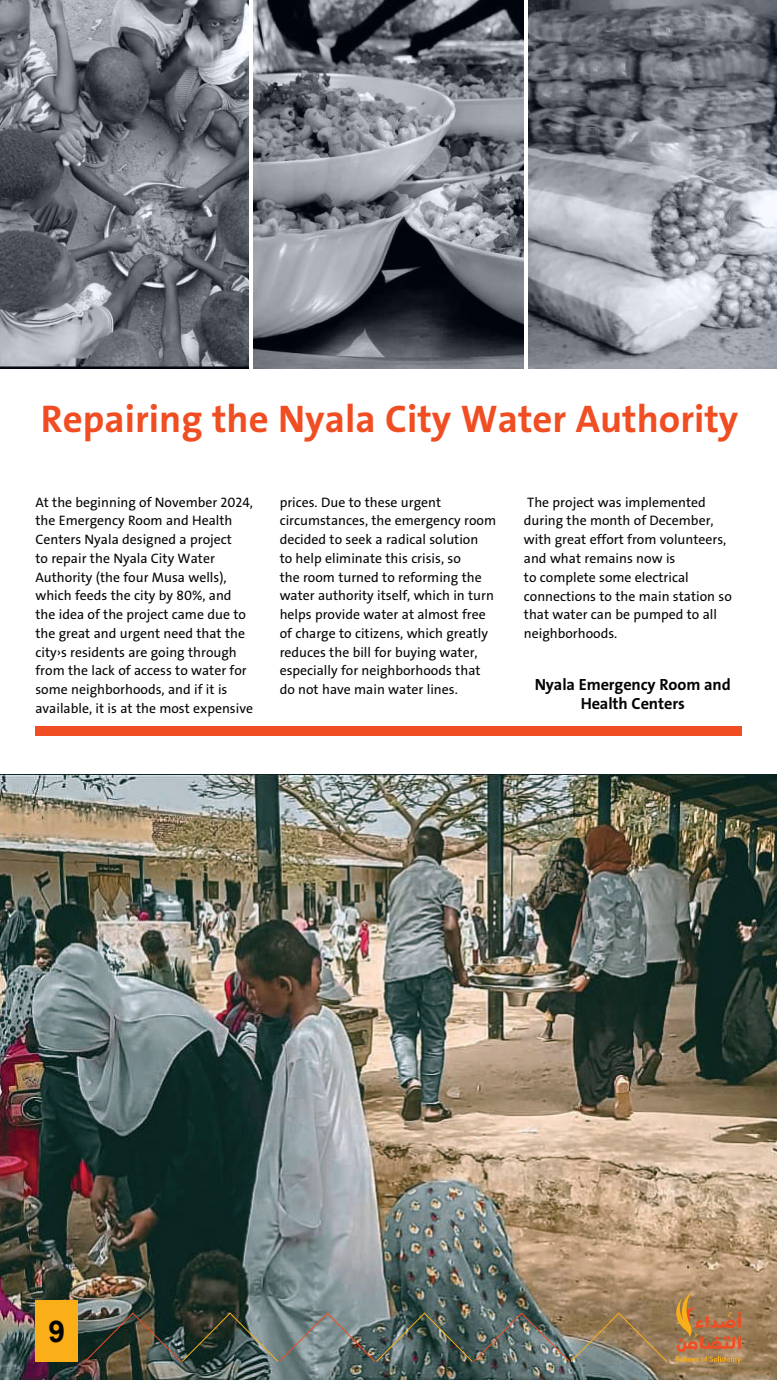
<style>
.page{position:relative;width:777px;height:1380px;background:#fff}
.page>*{position:absolute;margin:0;border:0;box-sizing:border-box;transform-origin:0 0}
.t1{font:700 38.75px "The Sans";color:#f04d22}
.t2{font:700 30px "Arial";color:#040503}
.t3{font:700 16.25px/19.5px "The Sans";letter-spacing:-.005em;color:#040503;text-align:center}
.t4{font:13.75px/18.8px "The Sans";color:#040503}
</style>
<div class="page">
<img style="left:528px;top:0;width:248px;height:369px">
<img style="left:253px;top:0;width:270px;height:369px">
<img style="left:0;top:0;width:248px;height:369px">
<div style="left:35px;top:726px;width:706px;height:9px;background:#f04d22"></div>
<img style="left:0;top:774px;width:776px;height:606px">
<div style="left:35px;top:1300px;width:43px;height:62px;background:#faaf18"></div>
<img style="left:84px;top:1290px;width:657px;height:74px">
<h1 class="t1" style="left:41px;top:394px;width:698px">Repairing the Nyala City Water Authority</h1>
<p class="t4" style="left:35px;top:493px;width:219px">At the beginning of November 2024, the Emergency Room and Health<br>Centers Nyala designed a project<br>to repair the Nyala City Water<br>Authority (the four Musa wells), which feeds the city by 80%, and the idea of the project came due to the great and urgent need that the city›s residents are going through from the lack of access to water for some neighborhoods, and if it is available, it is at the most expensive</p>
<p class="t4" style="left:279px;top:493px;width:218px">prices. Due to these urgent circumstances, the emergency room decided to seek a radical solution<br>to help eliminate this crisis, so<br>the room turned to reforming the water authority itself, which in turn helps provide water at almost free of charge to citizens, which greatly reduces the bill for buying water, especially for neighborhoods that do not have main water lines.</p>
<p class="t4" style="left:523px;top:493px;width:209px">The project was implemented during the month of December, with great effort from volunteers, and what remains now is<br>to complete some electrical connections to the main station so that water can be pumped to all neighborhoods.</p>
<p class="t3" style="left:534px;top:675px;width:198px">Nyala Emergency Room and<br>Health Centers</p>
<h2 class="t2" style="left:48px;top:1310px;width:18px">9</h2>
</div>
